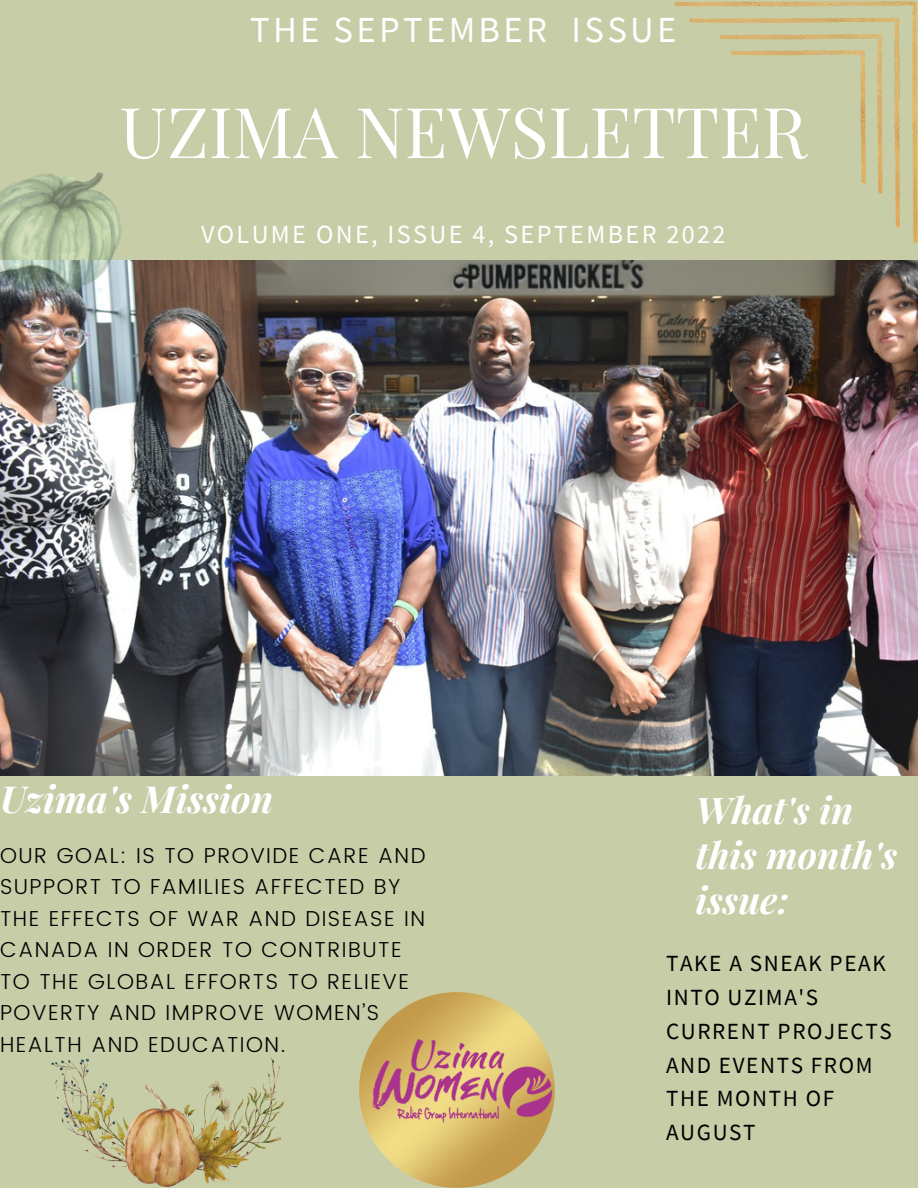
<style>
.page{position:relative;width:918px;height:1188px;background:#c7cda7}
.page>*{position:absolute;margin:0;border:0;box-sizing:border-box;transform-origin:0 0}
.t1{font:70.05px "Playfair Display";color:#fff}
.t2{font:italic 700 37.35px "Playfair Display";color:#fff}
.t3{font:italic 700 36.75px/45px "Playfair Display";color:#fff}
.t4{font:36.6px "Source Sans Pro";letter-spacing:.09em;color:#fff}
.t5{font:26.1px "Source Sans Pro";letter-spacing:.09em;color:#fff}
.t6{font:23.1px/33.8px "Source Sans Pro";letter-spacing:.07em;color:#000}
.t7{font:300 21.6px/31.5px "Poppins";letter-spacing:.07em;color:#000}
</style>
<div class="page">
<img style="left:0;top:261px;width:918px;height:514px">
<img style="left:657px;top:1px;width:261px;height:260px">
<img style="left:360px;top:992px;width:189px;height:195px">
<img style="left:373px;top:1039px;width:181px;height:84px">
<img style="left:0;top:172px;width:127px;height:127px">
<img style="left:52px;top:1057px;width:232px;height:130px">
<h3 class="t4" style="left:250px;top:6px;width:428px">THE SEPTEMBER ISSUE</h3>
<h1 class="t1" style="left:119px;top:82px;width:689px">UZIMA NEWSLETTER</h1>
<p class="t5" style="left:201px;top:218px;width:526px">VOLUME ONE, ISSUE 4, SEPTEMBER 2022</p>
<h2 class="t2" style="left:0;top:772px;width:275px">Uzima's Mission</h2>
<p class="t7" style="left:0;top:839px;width:427px">OUR GOAL: IS TO PROVIDE CARE AND<br>SUPPORT TO FAMILIES AFFECTED BY<br>THE EFFECTS OF WAR AND DISEASE IN<br>CANADA IN ORDER TO CONTRIBUTE<br>TO THE GLOBAL EFFORTS TO RELIEVE<br>POVERTY AND IMPROVE WOMEN’S<br>HEALTH AND EDUCATION.</p>
<h3 class="t3" style="left:696px;top:786px;width:203px">What's in this month's issue:</h3>
<p class="t6" style="left:666px;top:946px;width:227px">TAKE A SNEAK PEAK<br>INTO UZIMA'S<br>CURRENT PROJECTS<br>AND EVENTS FROM<br>THE MONTH OF<br>AUGUST</p>
</div>
